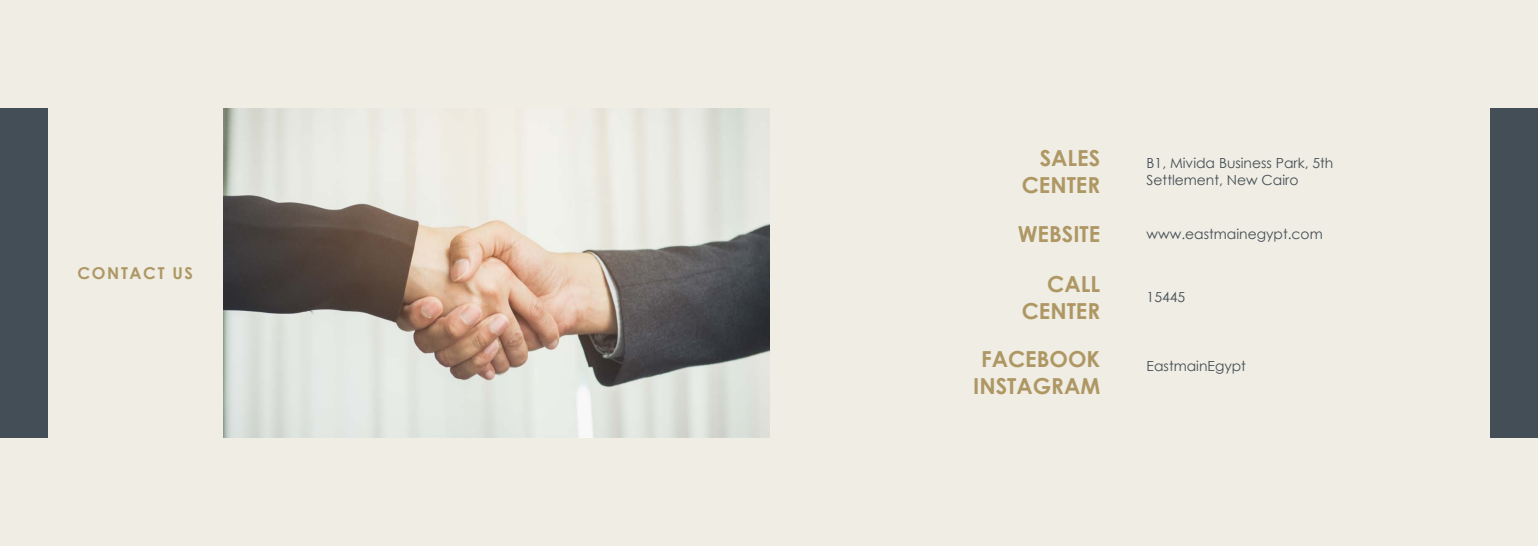
<style>
.page{position:relative;width:1538px;height:546px;background:#efede4}
.page>*{position:absolute;margin:0;border:0;box-sizing:border-box;transform-origin:0 0}
.t1{font:700 22.05px/26.4px "Century Gothic";color:#ae9763;text-align:right}
.t2{font:700 16.36px "Century Gothic";letter-spacing:.1em;color:#ae9763}
.t3{font:13.91px/16.7px "Century Gothic";color:#454e55}
</style>
<div class="page">
<img style="left:223px;top:109px;width:546px;height:328px">
<div style="left:0;top:109px;width:47px;height:329px;background:#444e56"></div>
<div style="left:1491px;top:108px;width:47px;height:330px;background:#444e56"></div>
<p class="t2" style="left:78px;top:263px;width:117px">CONTACT US</p>
<h1 class="t1" style="left:1022px;top:145px;width:80px">SALES<br>CENTER</h1>
<h1 class="t1" style="left:1018px;top:220px;width:84px">WEBSITE</h1>
<h1 class="t1" style="left:1022px;top:270px;width:80px">CALL<br>CENTER</h1>
<h1 class="t1" style="left:973px;top:345px;width:128px;text-align:center">FACEBOOK<br>INSTAGRAM</h1>
<p class="t3" style="left:1147px;top:155px;width:188px">B1, Mivida Business Park, 5th<br>Settlement, New Cairo</p>
<p class="t3" style="left:1147px;top:225px;width:178px">www.eastmainegypt.com</p>
<p class="t3" style="left:1147px;top:289px;width:40px">15445</p>
<p class="t3" style="left:1147px;top:357px;width:101px">EastmainEgypt</p>
</div>
